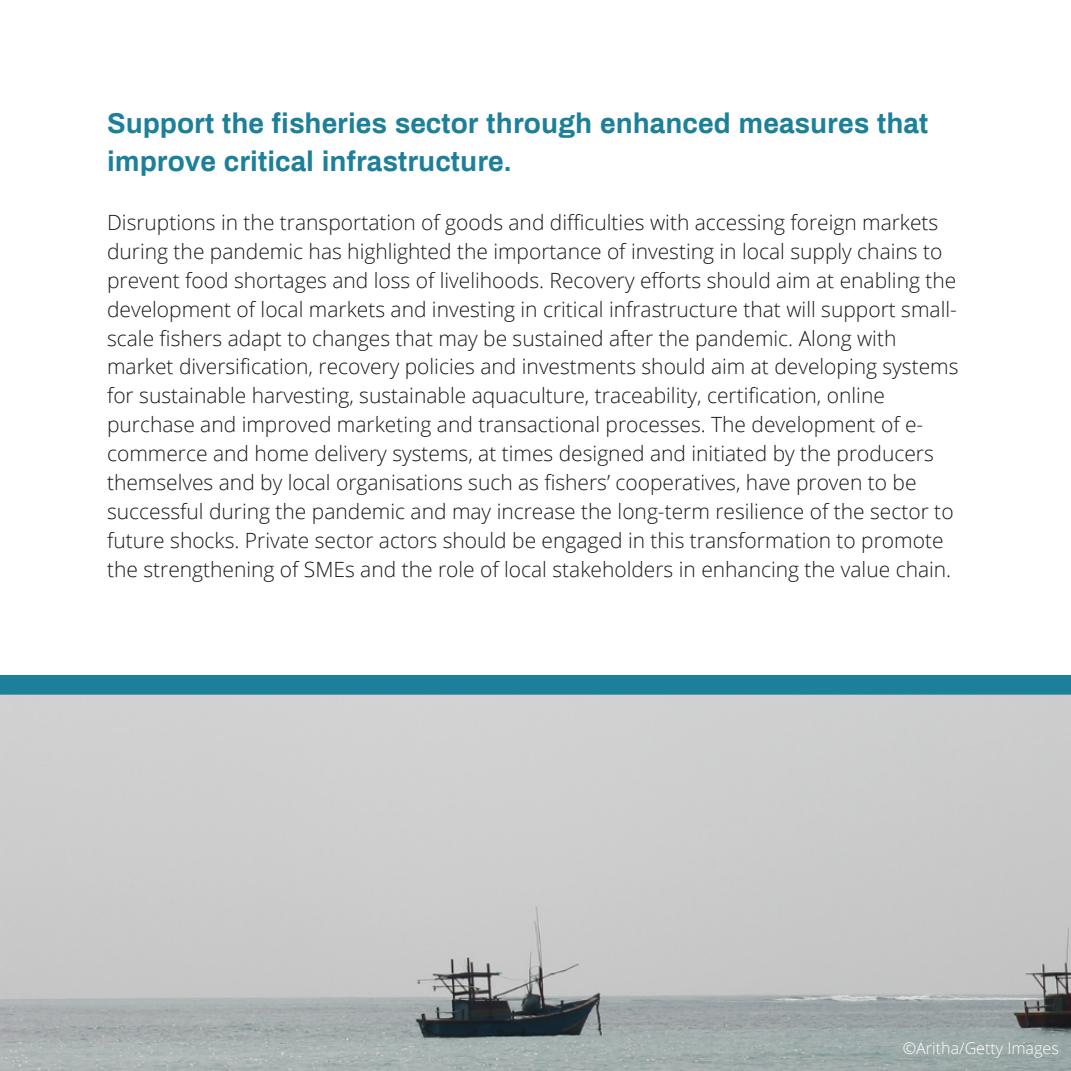
<style>
.page{position:relative;width:1071px;height:1071px;background:#fff}
.page>*{position:absolute;margin:0;border:0;box-sizing:border-box;transform-origin:0 0}
.t1{font:700 28px/38.1px "Archivo";color:#1d809b}
.t2{font:300 21px/28.9px "Open Sans";color:#181a15}
.t3{font:300 16.1px "Open Sans";color:#fff}
</style>
<div class="page">
<img style="left:0;top:695px;width:1071px;height:376px">
<div style="left:0;top:675px;width:1071px;height:20px;background:#1d809b"></div>
<p class="t1" style="left:107px;top:105px;width:823px">Support the fisheries sector through enhanced measures that improve critical infrastructure.</p>
<p class="t2" style="left:107px;top:208px;width:853px">Disruptions in the transportation of goods and difficulties with accessing foreign markets during the pandemic has highlighted the importance of investing in local supply chains to prevent food shortages and loss of livelihoods. Recovery efforts should aim at enabling the development of local markets and investing in critical infrastructure that will support small&shy;scale fishers adapt to changes that may be sustained after the pandemic. Along with market diversification, recovery policies and investments should aim at developing systems for sustainable harvesting, sustainable aquaculture, traceability, certification, online purchase and improved marketing and transactional processes. The development of e&shy;commerce and home delivery systems, at times designed and initiated by the producers themselves and by local organisations such as fishers’ cooperatives, have proven to be successful during the pandemic and may increase the long-term resilience of the sector to future shocks. Private sector actors should be engaged in this transformation to promote the strengthening of SMEs and the role of local stakeholders in enhancing the value chain.</p>
<p class="t3" style="left:903px;top:1036px;width:157px">©Aritha/Getty Images</p>
</div>
